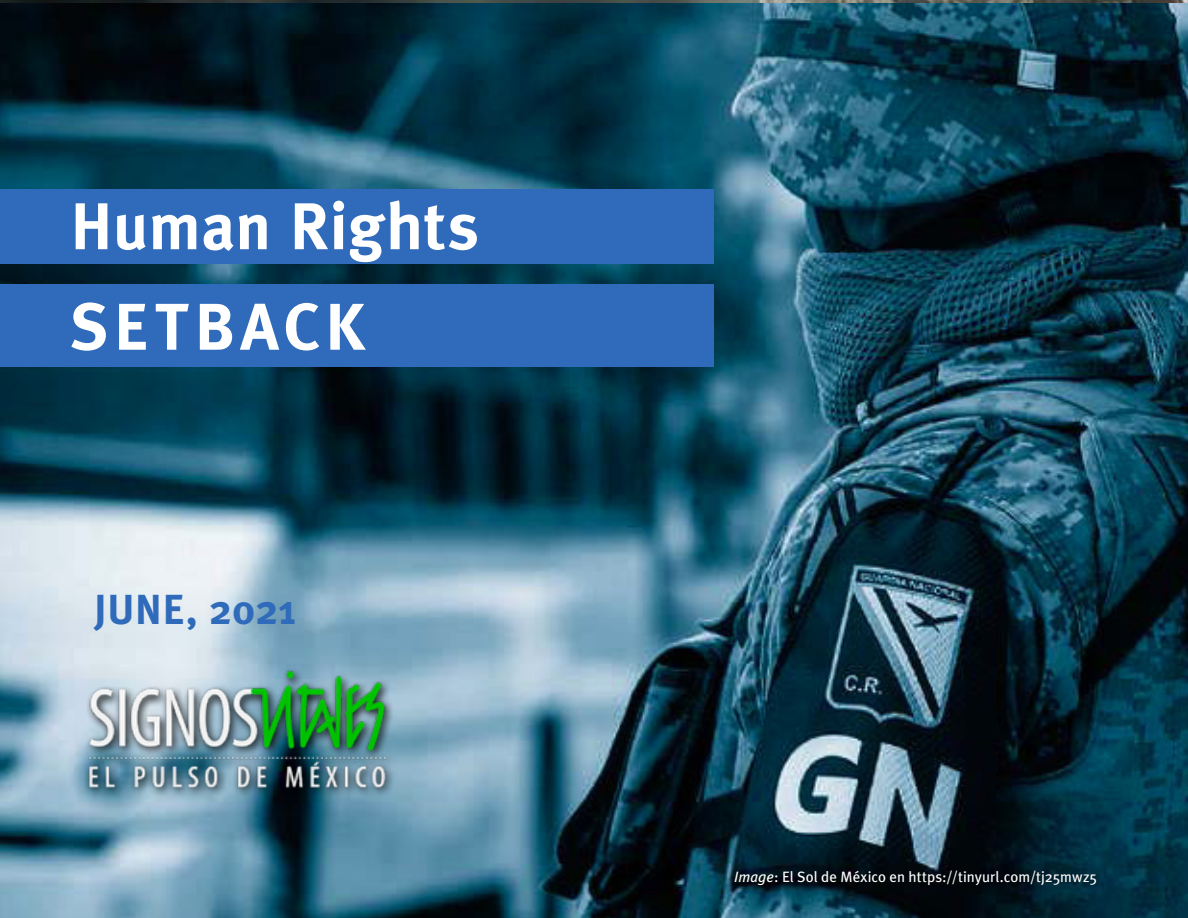
<style>
.page{position:relative;width:1188px;height:918px;background:#fff}
.page>*{position:absolute;margin:0;border:0;box-sizing:border-box;transform-origin:0 0}
.t1{font:700 66px/100.5px "Meta Plus";letter-spacing:.025em;color:#fff}
.t2{font:700 42px "Meta Plus";letter-spacing:.005em;color:#2f6bba}
.t3{font:15px "Meta Plus";color:#fff}
.s1{font-style:italic}
</style>
<div class="page">
<img style="left:0;top:3px;width:1188px;height:915px">
<div style="left:0;top:189px;width:714px;height:75px;background:#2f6bba"></div>
<div style="left:0;top:285px;width:714px;height:82px;background:#2f6bba"></div>
<div style="left:84px;top:666px;width:311px;height:131px;background:#000;opacity:.95"></div>
<img style="left:78px;top:671px;width:327px;height:128px">
<h1 class="t1" style="left:70px;top:176px;width:410px">Human Rights<br>SETBACK</h1>
<h2 class="t2" style="left:94px;top:585px;width:204px">JUNE, 2021</h2>
<p class="t3" style="left:734px;top:868px;width:365px"><span class="s1">Image</span>: El Sol de México en https://tinyurl.com/tj25mwz5</p>
</div>
